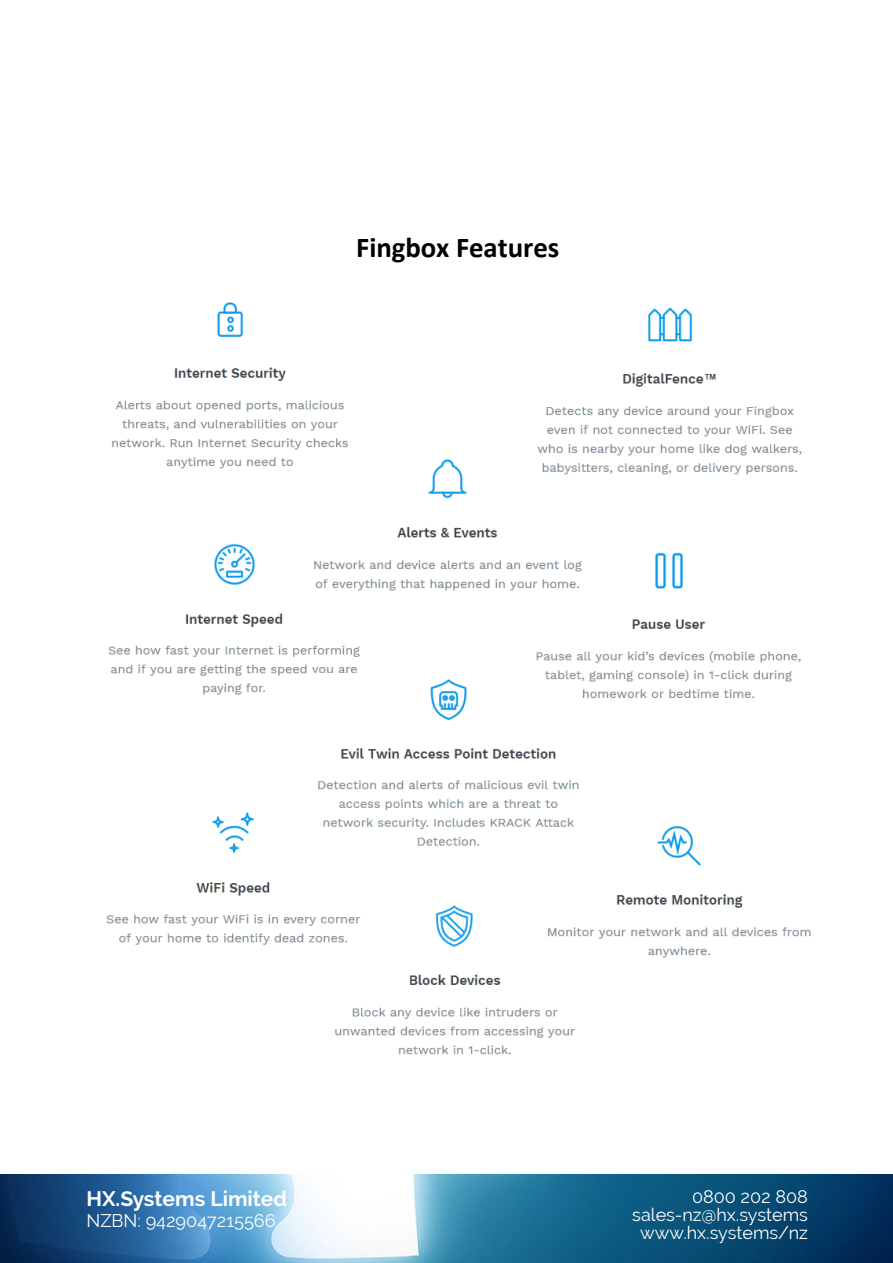
<style>
.page{position:relative;width:893px;height:1263px;background:#fff}
.page>*{position:absolute;margin:0;border:0;box-sizing:border-box;transform-origin:0 0}
.t1{font:700 28.8px "Calibri";color:#000}
.t2{font:700 21px "Raleway";color:#fff}
.t3{font:18px/18px "Raleway";color:#fff;text-align:right}
</style>
<div class="page">
<img style="left:0;top:1174px;width:893px;height:89px">
<img style="left:108px;top:543px;width:252px;height:152px">
<img style="left:334px;top:905px;width:242px;height:150px">
<img style="left:543px;top:825px;width:268px;height:141px">
<img style="left:106px;top:812px;width:259px;height:138px">
<img style="left:311px;top:673px;width:273px;height:182px">
<img style="left:529px;top:552px;width:272px;height:156px">
<img style="left:307px;top:459px;width:280px;height:136px">
<img style="left:533px;top:307px;width:269px;height:171px">
<img style="left:111px;top:302px;width:240px;height:168px">
<h1 class="t1" style="left:356px;top:229px;width:205px">Fingbox Features</h1>
<p class="t2" style="left:86px;top:1187px;width:202px">HX.Systems Limited</p>
<p class="t3" style="left:86px;top:1212px;width:191px">NZBN: 9429047215566</p>
<p class="t3" style="left:632px;top:1188px;width:177px">0800 202 808 sales-nz@hx.systems www.hx.systems/nz</p>
</div>
